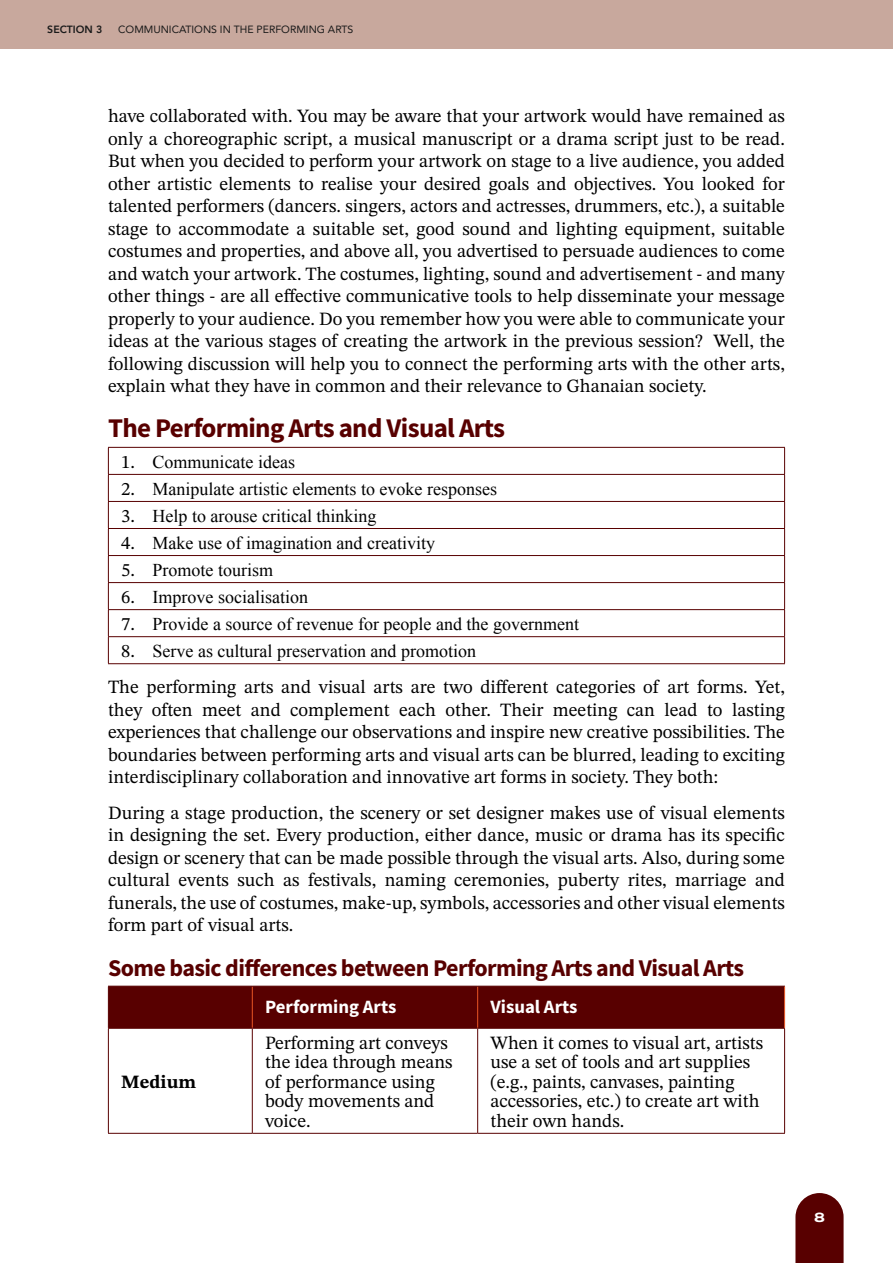
<style>
.page{position:relative;width:893px;height:1263px;background:#fff}
.page>*{position:absolute;margin:0;border:0;box-sizing:border-box;transform-origin:0 0}
.Heading_3{font:700 27px "Source Sans Pro";letter-spacing:-.025em;color:#580000}
.Heading_4{font:700 24px "Source Sans Pro";letter-spacing:-.025em;color:#580000}
.Body{font:18.75px/22.5px "STIX Two Text";color:#000;text-align:justify}
.Table_text_content{font:18.75px/19.5px "STIX Two Text";color:#000}
.Table_text_heading{font:700 18.75px "Source Sans Pro";color:#fff}
.Table_text_content-2{font:700 18.75px "STIX Two Text";color:#000}
.Table_text_content-3{font:18px "Times New Roman";color:#000}
.t1{font:800 13.5px "Archivo Expanded";color:#fff}
.t2{font:10.5px "Avenir";color:#1a1a1a}
.t3{font:800 10.5px "Avenir";color:#1a1a1a}
.s1{font-family:"STIX Two Text";font-size:18.75px}
</style>
<div class="page">
<div style="left:0;top:0;width:893px;height:49px;background:#c8a89d"></div>
<svg style="left:795px;top:1193px;width:49px;height:70px;background:#671717"></svg>
<hr style="left:108px;top:474px;width:677px;height:1px;background:#580000">
<hr style="left:108px;top:501px;width:677px;height:1px;background:#580000">
<hr style="left:108px;top:528px;width:677px;height:1px;background:#580000">
<hr style="left:108px;top:555px;width:677px;height:1px;background:#580000">
<hr style="left:108px;top:582px;width:677px;height:1px;background:#580000">
<hr style="left:108px;top:609px;width:677px;height:1px;background:#580000">
<hr style="left:108px;top:636px;width:677px;height:1px;background:#580000">
<hr style="left:108px;top:447px;width:677px;height:1px;background:#580000">
<svg style="left:108px;top:448px;width:1px;height:215px"></svg>
<svg style="left:784px;top:448px;width:1px;height:215px"></svg>
<hr style="left:108px;top:663px;width:677px;height:1px;background:#580000">
<div style="left:109px;top:987px;width:675px;height:41px;background:#580000"></div>
<hr style="left:252px;top:986px;width:1px;height:42px;background:#e85624">
<hr style="left:477px;top:986px;width:1px;height:42px;background:#e85624">
<hr style="left:252px;top:1028px;width:1px;height:105px;background:#580000">
<hr style="left:477px;top:1028px;width:1px;height:105px;background:#580000">
<hr style="left:108px;top:1133px;width:144px;height:1px;background:#580000">
<hr style="left:252px;top:1133px;width:226px;height:1px;background:#580000">
<hr style="left:478px;top:1133px;width:307px;height:1px;background:#580000">
<hr style="left:108px;top:1028px;width:1px;height:105px;background:#580000">
<hr style="left:784px;top:1028px;width:1px;height:105px;background:#580000">
<hr style="left:108px;top:986px;width:144px;height:1px;background:#580000">
<hr style="left:108px;top:986px;width:1px;height:42px;background:#580000">
<hr style="left:252px;top:986px;width:226px;height:1px;background:#580000">
<hr style="left:478px;top:986px;width:307px;height:1px;background:#580000">
<hr style="left:108px;top:1028px;width:144px;height:1px;background:#580000">
<hr style="left:252px;top:1028px;width:226px;height:1px;background:#580000">
<hr style="left:478px;top:1028px;width:307px;height:1px;background:#580000">
<hr style="left:784px;top:986px;width:1px;height:42px;background:#e85624">
<p class="t3" style="left:47px;top:21px;width:57px">SECTION 3</p>
<p class="t2" style="left:118px;top:21px;width:237px">COMMUNICATIONS IN THE PERFORMING ARTS</p>
<p class="Body" style="left:108px;top:105px;width:678px">have collaborated with. You may be aware that your artwork would have remained as only a choreographic script, a musical manuscript or a drama script just to be read.<br>But when you decided to perform your artwork on stage to a live audience, you added other artistic elements to realise your desired goals and objectives. You looked for talented performers (dancers. singers, actors and actresses, drummers, etc.), a suitable stage to accommodate a suitable set, good sound and lighting equipment, suitable costumes and properties, and above all, you advertised to persuade audiences to come and watch your artwork. The costumes, lighting, sound and advertisement - and many other things - are all effective communicative tools to help disseminate your message properly to your audience. Do you remember how you were able to communicate your ideas at the various stages of creating the artwork in the previous session? Well, the following discussion will help you to connect the performing arts with the other arts, explain what they have in common and their relevance to Ghanaian society.</p>
<p class="Heading_3" style="left:108px;top:409px;width:399px">The Performing Arts and Visual Arts</p>
<p class="Table_text_content-3" style="left:121px;top:450px;width:175px"><span class="s1">1.</span> Communicate ideas</p>
<p class="Table_text_content-3" style="left:121px;top:477px;width:377px"><span class="s1">2.</span> Manipulate artistic elements to evoke responses</p>
<p class="Table_text_content-3" style="left:121px;top:504px;width:257px"><span class="s1">3.</span> Help to arouse critical thinking</p>
<p class="Table_text_content-3" style="left:121px;top:531px;width:315px"><span class="s1">4.</span> Make use of imagination and creativity</p>
<p class="Table_text_content-3" style="left:121px;top:558px;width:154px"><span class="s1">5.</span> Promote tourism</p>
<p class="Table_text_content-3" style="left:121px;top:585px;width:188px"><span class="s1">6.</span> Improve socialisation</p>
<p class="Table_text_content-3" style="left:121px;top:612px;width:459px"><span class="s1">7.</span> Provide a source of revenue for people and the government</p>
<p class="Table_text_content-3" style="left:121px;top:639px;width:356px"><span class="s1">8.</span> Serve as cultural preservation and promotion</p>
<p class="Body" style="left:108px;top:676px;width:678px">The performing arts and visual arts are two different categories of art forms. Yet, they often meet and complement each other. Their meeting can lead to lasting experiences that challenge our observations and inspire new creative possibilities. The boundaries between performing arts and visual arts can be blurred, leading to exciting interdisciplinary collaboration and innovative art forms in society. They both:</p>
<p class="Body" style="left:108px;top:801px;width:678px">During a stage production, the scenery or set designer makes use of visual elements in designing the set. Every production, either dance, music or drama has its specific design or scenery that can be made possible through the visual arts. Also, during some cultural events such as festivals, naming ceremonies, puberty rites, marriage and funerals, the use of costumes, make-up, symbols, accessories and other visual elements form part of visual arts.</p>
<p class="Heading_4" style="left:108px;top:951px;width:638px">Some basic differences between Performing Arts and Visual Arts</p>
<p class="Table_text_heading" style="left:265px;top:994px;width:133px">Performing Arts</p>
<p class="Table_text_heading" style="left:490px;top:994px;width:89px">Visual Arts</p>
<p class="Table_text_content-2" style="left:121px;top:1068px;width:77px">Medium</p>
<p class="Table_text_content" style="left:265px;top:1033px;width:189px">Performing art conveys the idea through means of performance using body movements and voice.</p>
<p class="Table_text_content" style="left:490px;top:1033px;width:274px">When it comes to visual art, artists use a set of tools and art supplies (e.g., paints, canvases, painting accessories, etc.) to create art with their own hands.</p>
<p class="t1" style="left:814px;top:1207px;width:12px">8</p>
</div>
